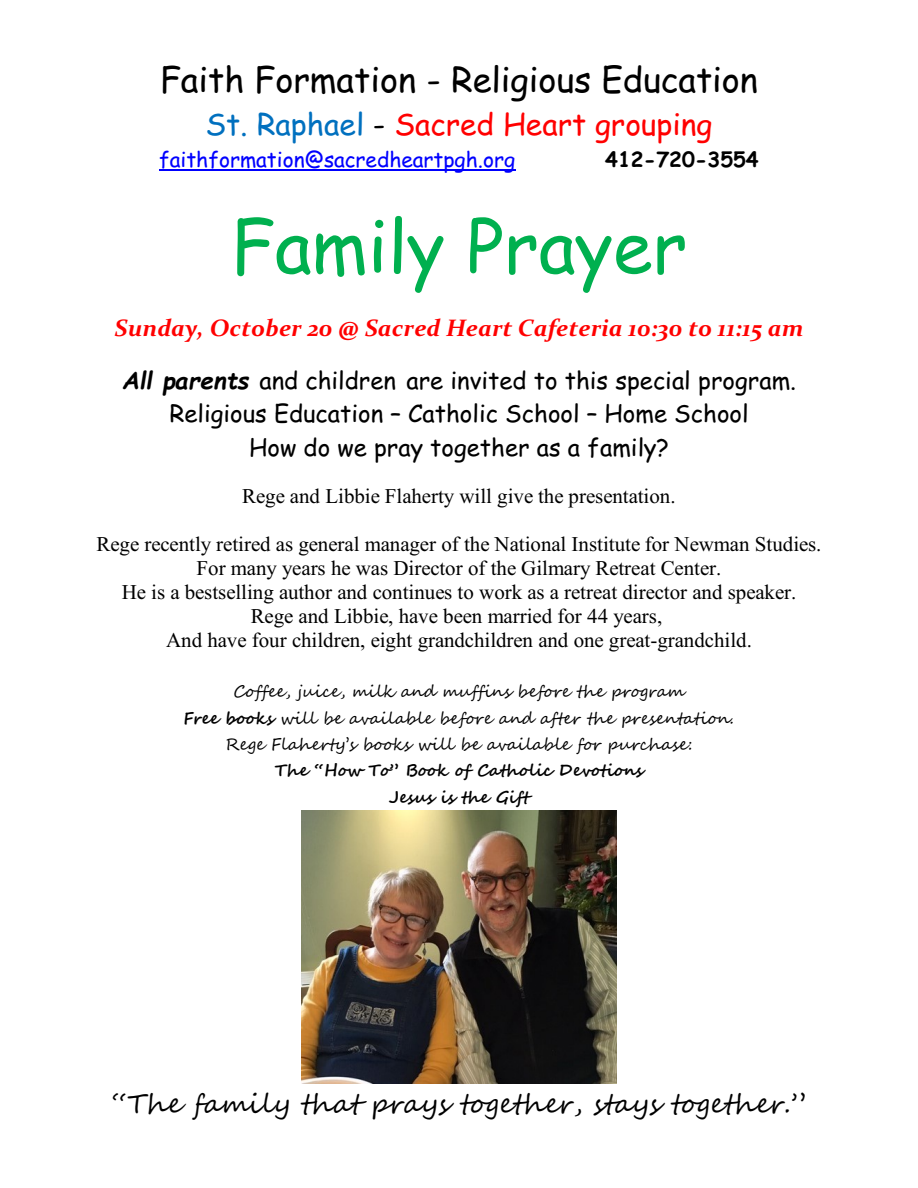
<style>
.page{position:relative;width:918px;height:1188px;background:#fff}
.page>*{position:absolute;margin:0;border:0;box-sizing:border-box;transform-origin:0 0}
.t1{font:72px "Comic Sans MS";color:#00b04f}
.t2{font:34.5px "Comic Sans MS";color:#000}
.t3{font:30px "Comic Sans MS";color:#f00}
.t4{font:27px "Segoe Script";color:#000}
.t5{font:24px/33.5px "Comic Sans MS";color:#000;text-align:center}
.t6{font:italic 700 24px "Constantia";color:#f00}
.t7{font:21px/24.2px "Times New Roman";color:#000;text-align:center}
.t8{font:21px "Comic Sans MS";color:#00f}
.t9{font:700 21px "Comic Sans MS";color:#000}
.t10{font:16.5px/26.2px "Segoe Script";color:#000;text-align:center}
.t11{font:700 16.5px/26.4px "Segoe Script";color:#000;text-align:center}
.s1{color:#0070bf}
.s2{color:#000}
.s3{font-weight:700;font-style:italic}
.s4{font-weight:700}
</style>
<div class="page">
<hr style="left:159px;top:170px;width:357px;height:1px;background:#00f">
<img style="left:302px;top:811px;width:315px;height:273px">
<h2 class="t2" style="left:160px;top:64px;width:600px">Faith Formation - Religious Education</h2>
<h3 class="t3" style="left:206px;top:111px;width:508px"><span class="s1">St. Raphael</span> <span class="s2">-</span> Sacred Heart grouping</h3>
<p class="t8" style="left:159px;top:150px;width:358px">faithformation@sacredheartpgh.org</p>
<p class="t9" style="left:605px;top:150px;width:155px">412-720-3554</p>
<h1 class="t1" style="left:231px;top:215px;width:458px">Family Prayer</h1>
<p class="t6" style="left:115px;top:318px;width:690px">Sunday, October 20 @ Sacred Heart Cafeteria 10:30 to 11:15 am</p>
<p class="t5" style="left:122px;top:366px;width:676px"><span class="s3">All parents</span> and children are invited to this special program.<br>Religious Education – Catholic School – Home School<br>How do we pray together as a family?</p>
<p class="t7" style="left:242px;top:485px;width:435px">Rege and Libbie Flaherty will give the presentation.</p>
<p class="t7" style="left:96px;top:534px;width:727px">Rege recently retired as general manager of the National Institute for Newman Studies.<br>For many years he was Director of the Gilmary Retreat Center.<br>He is a bestselling author and continues to work as a retreat director and speaker.<br>Rege and Libbie, have been married for 44 years,<br>And have four children, eight grandchildren and one great-grandchild.</p>
<p class="t10" style="left:184px;top:680px;width:552px">Coffee, juice, milk and muffins before the program<br><span class="s4">Free books</span> will be available before and after the presentation.<br>Rege Flaherty’s books will be available for purchase:</p>
<p class="t11" style="left:275px;top:759px;width:370px">The “How To” Book of Catholic Devotions<br>Jesus is the Gift</p>
<p class="t4" style="left:112px;top:1093px;width:696px">“The family that prays together, stays together.”</p>
</div>
